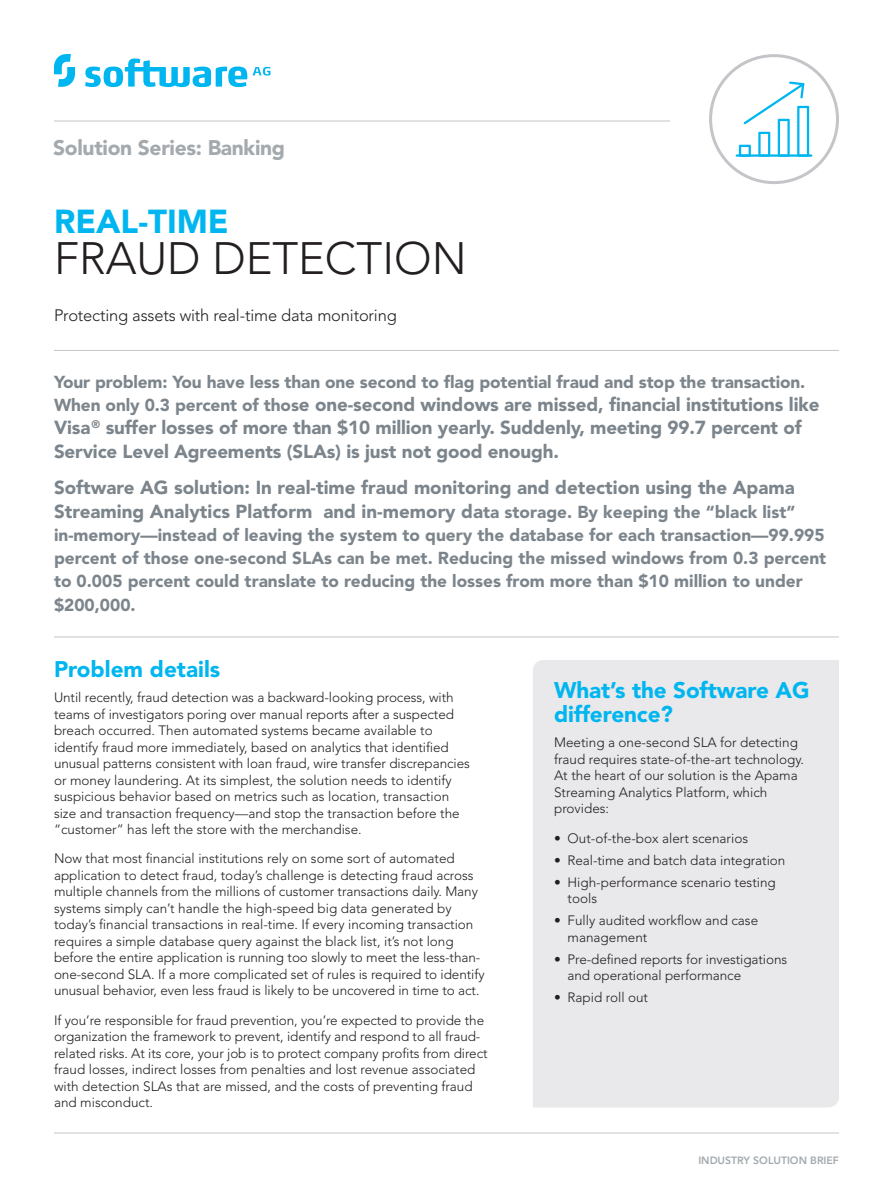
<style>
.page{position:relative;width:893px;height:1187px;background:#fff}
.page>*{position:absolute;margin:0;border:0;box-sizing:border-box;transform-origin:0 0}
.Black_Headline_-_30p{font:300 45px "Avenir LT Std";color:#231f20}
.Blue_Headline_-_22pt{font:900 33px "Avenir LT Std";color:#00b6f0}
.Subhead-blue-15_16{font:900 22.5px/24px "Avenir LT Std";letter-spacing:-.005em;color:#00b6f0}
.t1{font:900 21px "Avenir LT Std";letter-spacing:-.015em;color:#a3a9ad}
.Intro_Copy-12_16{font:900 18.75px/23.2px "Avenir LT Std";letter-spacing:-.005em;color:#7c858c}
.Intro_Copy-12_16-2{font:900 17.25px/23.2px "Avenir LT Std";color:#7c858c}
.Subhead-white-11_15{font:300 16.5px "Avenir LT Std";letter-spacing:-.01em;color:#231f20}
.Bodycopy-9_11{font:300 13.5px/16.5px "Avenir LT Std";color:#231f20}
.t2{font:800 10.5px "Avenir LT Std";color:#a3a9ad}
.s1{font-size:17.25px}
</style>
<div class="page">
<svg style="left:54px;top:54px;width:216px;height:33px"></svg>
<hr style="left:54px;top:1132px;width:785px;height:1px;background:#c4c5c9">
<hr style="left:54px;top:121px;width:616px;height:1px;background:#c4c5c9">
<div style="left:709px;top:54px;width:130px;height:130px;border:3px solid #c4c5c9;border-radius:50%"></div>
<hr style="left:736px;top:154px;width:76px;height:3px;background:#00b6f0">
<svg style="left:739px;top:81px;width:70px;height:76px"></svg>
<hr style="left:54px;top:350px;width:785px;height:1px;background:#c4c5c9">
<hr style="left:54px;top:636px;width:785px;height:1px;background:#c4c5c9">
<div style="left:533px;top:660px;width:306px;height:447px;background:#e9e8ea"></div>
<h3 class="t1" style="left:53px;top:135px;width:233px">Solution Series: Banking</h3>
<p class="Blue_Headline_-_22pt" style="left:54px;top:202px;width:176px">REAL-TIME</p>
<p class="Black_Headline_-_30p" style="left:54px;top:232px;width:414px">FRAUD DETECTION</p>
<p class="Subhead-white-11_15" style="left:54px;top:306px;width:344px">Protecting assets with real-time data monitoring</p>
<p class="Intro_Copy-12_16-2" style="left:54px;top:370px;width:753px">Your problem: You have less than one second to flag potential fraud and stop the transaction.</p>
<p class="Intro_Copy-12_16" style="left:54px;top:393px;width:767px"><span class="s1">When only 0.3 percent of thos</span>e one-second windows are missed, financial institutions like<br>Visa<sup>®</sup> suffer losses of more than $10 million yearly. Suddenly, meeting 99.7 percent of<br>Service Level Agreements (SLAs) is just not good enough.</p>
<p class="Intro_Copy-12_16" style="left:54px;top:476px;width:743px">Software AG solution: In real-time fraud monitoring and detection using the Apama<br>Streaming Analytics Platform and in-memory da<span class="s1">ta storage. By keeping the “black list”</span></p>
<p class="Intro_Copy-12_16-2" style="left:54px;top:523px;width:774px">in-memory—instead of leaving the system to query the database for each transaction—99.995 percent of those one-second SLAs can be met. Reducing the missed windows from 0.3 percent to 0.005 percent could translate to reducing the losses from more than $10 million to under $200,000.</p>
<p class="Subhead-blue-15_16" style="left:54px;top:657px;width:168px">Problem details</p>
<p class="Bodycopy-9_11" style="left:54px;top:689px;width:417px">Until recently, fraud detection was a backward-looking process, with teams of investigators poring over manual reports after a suspected breach occurred. Then automated systems became available to identify fraud more immediately, based on analytics that identified unusual patterns consistent with loan fraud, wire transfer discrepancies or money laundering. At its simplest, the solution needs to identify suspicious behavior based on metrics such as location, transaction size and transaction frequency—and stop the transaction before the “customer” has left the store with the merchandise.</p>
<p class="Bodycopy-9_11" style="left:54px;top:850px;width:432px">Now that most financial institutions rely on some sort of automated application to detect fraud, today’s challenge is detecting fraud across multiple channels from the millions of customer transactions daily. Many systems simply can’t handle the high-speed big data generated by today’s financial transactions in real-time. If every incoming transaction requires a simple database query against the black list, it’s not long before the entire application is running too slowly to meet the less-than&shy;one-second SLA. If a more complicated set of rules is required to identify unusual behavior, even less fraud is likely to be uncovered in time to act.</p>
<p class="Bodycopy-9_11" style="left:54px;top:1011px;width:435px">If you’re responsible for fraud prevention, you’re expected to provide the organization the framework to prevent, identify and respond to all fraud&shy;related risks. At its core, your job is to protect company profits from direct fraud losses, indirect losses from penalties and lost revenue associated with detection SLAs that are missed, and the costs of preventing fraud and misconduct.</p>
<p class="Subhead-blue-15_16" style="left:554px;top:678px;width:257px">What’s the Software AG difference?</p>
<p class="Bodycopy-9_11" style="left:554px;top:734px;width:251px">Meeting a one-second SLA for detecting fraud requires state-of-the-art technology.<br>At the heart of our solution is the Apama Streaming Analytics Platform, which provides:</p>
<p class="Bodycopy-9_11" style="left:554px;top:829px;width:196px">• Out-of-the-box alert scenarios</p>
<p class="Bodycopy-9_11" style="left:554px;top:851px;width:233px">• Real-time and batch data integration</p>
<p class="Bodycopy-9_11" style="left:568px;top:873px;width:210px;text-indent:-13px">• High-performance scenario testing tools</p>
<p class="Bodycopy-9_11" style="left:568px;top:912px;width:192px;text-indent:-13px">• Fully audited workflow and case management</p>
<p class="Bodycopy-9_11" style="left:568px;top:950px;width:221px;text-indent:-13px">• Pre-defined reports for investigations and operational performance</p>
<p class="Bodycopy-9_11" style="left:554px;top:989px;width:96px">• Rapid roll out</p>
<p class="t2" style="left:698px;top:1153px;width:142px">INDUSTRY SOLUTION BRIEF</p>
</div>
